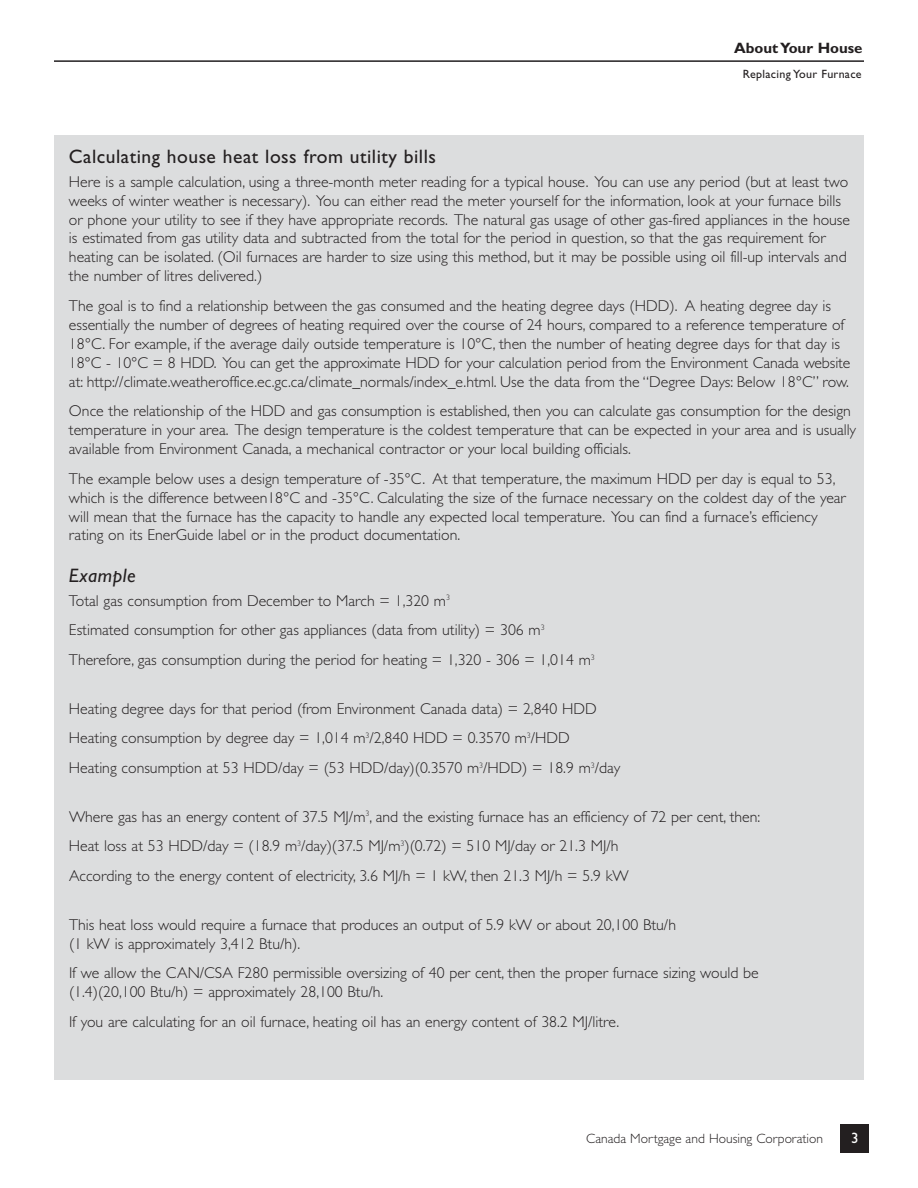
<style>
.page{position:relative;width:918px;height:1188px;background:#fff}
.page>*{position:absolute;margin:0;border:0;box-sizing:border-box;transform-origin:0 0}
.t1{font:19.5px "Gill Sans Std";letter-spacing:.025em;color:#231f20}
.t2{font:italic 19.5px "Gill Sans Std";letter-spacing:.025em;color:#231f20}
.t3{font:300 15.75px/18.9px "Gill Sans Std";color:#231f20}
.t4{font:700 15px "Gill Sans Std";color:#231f20}
.t5{font:15px "Gill Sans Std";color:#fff}
.t6{font:300 13.5px "Gill Sans Std";color:#231f20}
.t7{font:12px "Gill Sans Std";letter-spacing:.025em;color:#231f20}
</style>
<div class="page">
<div style="left:841px;top:1124px;width:28px;height:29px;background:#231f20"></div>
<hr style="left:54px;top:60px;width:810px;height:2px;background:#231f20">
<div style="left:54px;top:135px;width:810px;height:945px;background:#dcddde"></div>
<p class="t4" style="left:734px;top:43px;width:130px">About Your House</p>
<p class="t7" style="left:743px;top:69px;width:121px">Replacing Your Furnace</p>
<p class="t1" style="left:69px;top:150px;width:368px">Calculating house heat loss from utility bills</p>
<p class="t3" style="left:69px;top:174px;width:783px">Here is a sample calculation, using a three-month meter reading for a typical house. You can use any period (but at least two weeks of winter weather is necessary). You can either read the meter yourself for the information, look at your furnace bills or phone your utility to see if they have appropriate records. The natural gas usage of other gas-fired appliances in the house is estimated from gas utility data and subtracted from the total for the period in question, so that the gas requirement for heating can be isolated. (Oil furnaces are harder to size using this method, but it may be possible using oil fill-up intervals and the number of litres delivered.)</p>
<p class="t3" style="left:69px;top:298px;width:783px">The goal is to find a relationship between the gas consumed and the heating degree days (HDD). A heating degree day is essentially the number of degrees of heating required over the course of 24 hours, compared to a reference temperature of 18°C. For example, if the average daily outside temperature is 10°C, then the number of heating degree days for that day is 18°C - 10°C = 8 HDD. You can get the approximate HDD for your calculation period from the Environment Canada website at: http://climate.weatheroffice.ec.gc.ca/climate_normals/index_e.html. Use the data from the “Degree Days: Below 18°C” row.</p>
<p class="t3" style="left:69px;top:403px;width:789px">Once the relationship of the HDD and gas consumption is established, then you can calculate gas consumption for the design temperature in your area. The design temperature is the coldest temperature that can be expected in your area and is usually available from Environment Canada, a mechanical contractor or your local building officials.</p>
<p class="t3" style="left:69px;top:471px;width:778px">The example below uses a design temperature of -35°C. At that temperature, the maximum HDD per day is equal to 53, which is the difference between18°C and -35°C. Calculating the size of the furnace necessary on the coldest day of the year will mean that the furnace has the capacity to handle any expected local temperature. You can find a furnace’s efficiency rating on its EnerGuide label or in the product documentation.</p>
<p class="t2" style="left:69px;top:564px;width:68px">Example</p>
<p class="t3" style="left:69px;top:587px;width:527px;line-height:29.7px">Total gas consumption from December to March = 1,320 m<sup>3<br></sup>Estimated consumption for other gas appliances (data from utility) = 306 m<sup>3<br></sup>Therefore, gas consumption during the period for heating = 1,320 - 306 = 1,014 m<sup>3</sup></p>
<p class="t3" style="left:69px;top:695px;width:553px;line-height:29.7px">Heating degree days for that period (from Environment Canada data) = 2,840 HDD<br>Heating consumption by degree day = 1,014 m<sup>3</sup>/2,840 HDD = 0.3570 m<sup>3</sup>/HDD<br>Heating consumption at 53 HDD/day = (53 HDD/day)(0.3570 m<sup>3</sup>/HDD) = 18.9 m<sup>3</sup>/day</p>
<p class="t3" style="left:69px;top:803px;width:693px;line-height:29.7px">Where gas has an energy content of 37.5 MJ/m<sup>3</sup>, and the existing furnace has an efficiency of 72 per cent, then:<br>Heat loss at 53 HDD/day = (18.9 m<sup>3</sup>/day)(37.5 MJ/m<sup>3</sup>)(0.72) = 510 MJ/day or 21.3 MJ/h<br>According to the energy content of electricity, 3.6 MJ/h = 1 kW, then 21.3 MJ/h = 5.9 kW</p>
<p class="t3" style="left:69px;top:917px;width:609px">This heat loss would require a furnace that produces an output of 5.9 kW or about 20,100 Btu/h (1 kW is approximately 3,412 Btu/h).</p>
<p class="t3" style="left:69px;top:965px;width:691px">If we allow the CAN/CSA F280 permissible oversizing of 40 per cent, then the proper furnace sizing would be (1.4)(20,100 Btu/h) = approximately 28,100 Btu/h.</p>
<p class="t3" style="left:69px;top:1014px;width:552px">If you are calculating for an oil furnace, heating oil has an energy content of 38.2 MJ/litre.</p>
<p class="t6" style="left:586px;top:1134px;width:238px">Canada Mortgage and Housing Corporation</p>
<p class="t5" style="left:851px;top:1132px;width:9px">3</p>
</div>
